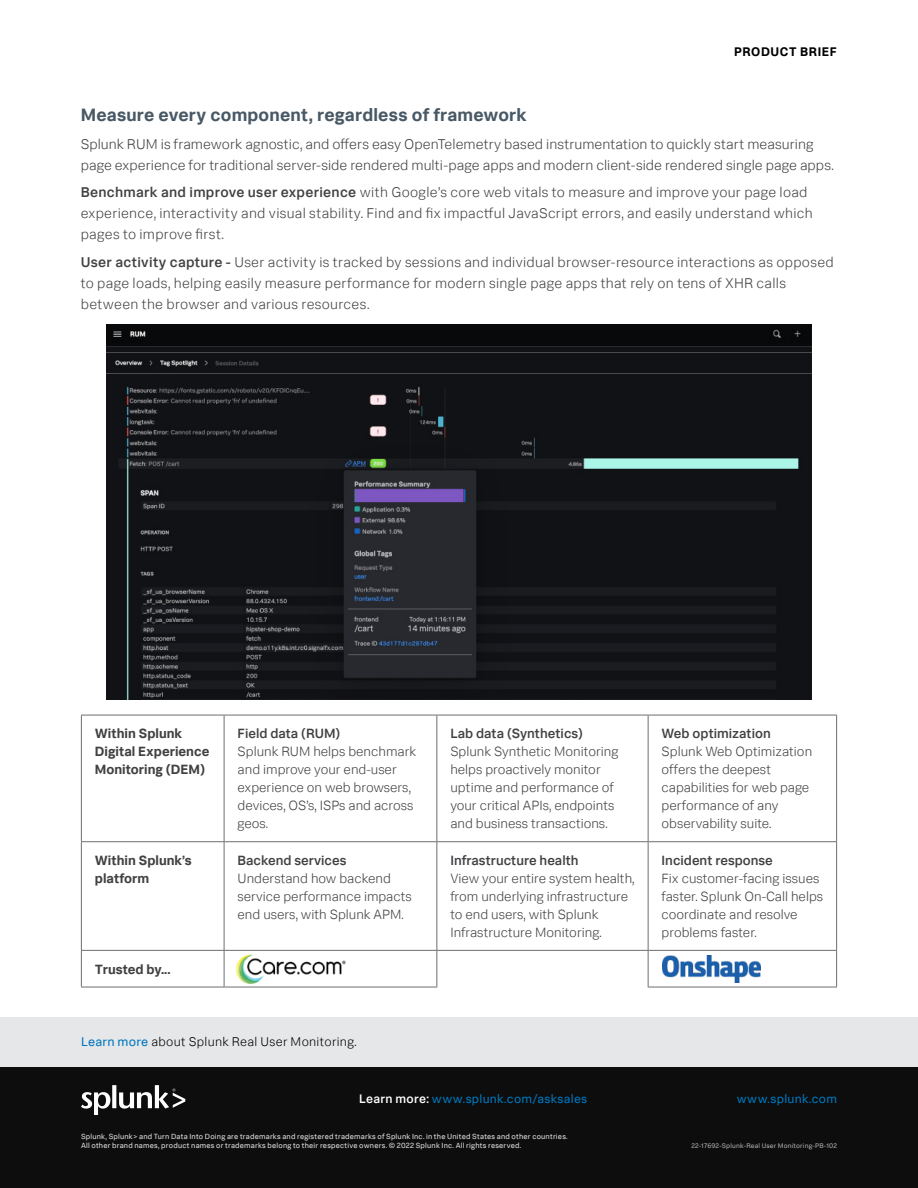
<style>
.page{position:relative;width:918px;height:1188px;background:#fff}
.page>*{position:absolute;margin:0;border:0;box-sizing:border-box;transform-origin:0 0}
.Subhead{font:700 18px "Splunk Data Sans Pro";letter-spacing:.01em;color:#485865}
.Body{font:300 14.25px/21px "Splunk Data Sans Pro";letter-spacing:.015em;color:#414042}
.t1{font:300 13.5px/18px "Splunk Data Sans";color:#414042}
.t2{font:500 13.5px "Splunk Data Sans";color:#414042}
.t3{font:700 13.5px/18px "Splunk Data Sans";color:#414042}
.CTA_text_in_grey_box{font:300 12.75px "Splunk Data Sans Pro";letter-spacing:.025em;color:#000}
.t4{font:700 12.6px "Splunk Data Sans Pro";letter-spacing:.045em;color:#000}
.t5{font:12.45px "Splunk Data Sans Pro";letter-spacing:.02em;color:#0077be}
.t6{font:7.5px/9px "Splunk Data Sans Pro";letter-spacing:.025em;color:#e2e3e4}
.t7{font:6.75px "Splunk Data Sans Pro";letter-spacing:.025em;color:#afb1b4}
.s1{font-weight:500}
.s2{font-weight:400;color:#0077be}
.s3{font-weight:500;font-size:12.3px;color:#fff}
</style>
<div class="page">
<div style="left:0;top:1066px;width:918px;height:122px;background:#0d0d0d"></div>
<svg style="left:81px;top:1085px;width:104px;height:29px"></svg>
<div style="left:0;top:1017px;width:918px;height:50px;background:#e6e7e8"></div>
<hr style="left:81px;top:715px;width:143px;height:1px;background:#6d6e71">
<hr style="left:81px;top:715px;width:1px;height:126px;background:#6d6e71">
<hr style="left:224px;top:715px;width:213px;height:1px;background:#6d6e71">
<hr style="left:224px;top:715px;width:1px;height:126px;background:#6d6e71">
<hr style="left:437px;top:715px;width:211px;height:1px;background:#6d6e71">
<hr style="left:436px;top:715px;width:1px;height:126px;background:#6d6e71">
<hr style="left:648px;top:715px;width:189px;height:1px;background:#6d6e71">
<hr style="left:648px;top:715px;width:1px;height:126px;background:#6d6e71">
<hr style="left:836px;top:715px;width:1px;height:126px;background:#6d6e71">
<hr style="left:81px;top:841px;width:143px;height:1px;background:#6d6e71">
<hr style="left:81px;top:842px;width:1px;height:108px;background:#6d6e71">
<hr style="left:224px;top:841px;width:213px;height:1px;background:#6d6e71">
<hr style="left:224px;top:842px;width:1px;height:108px;background:#6d6e71">
<hr style="left:437px;top:841px;width:211px;height:1px;background:#6d6e71">
<hr style="left:436px;top:842px;width:1px;height:108px;background:#6d6e71">
<hr style="left:648px;top:841px;width:189px;height:1px;background:#6d6e71">
<hr style="left:648px;top:842px;width:1px;height:108px;background:#6d6e71">
<hr style="left:836px;top:842px;width:1px;height:108px;background:#6d6e71">
<hr style="left:81px;top:950px;width:143px;height:1px;background:#6d6e71">
<hr style="left:81px;top:951px;width:1px;height:36px;background:#6d6e71">
<hr style="left:224px;top:950px;width:213px;height:1px;background:#6d6e71">
<hr style="left:224px;top:951px;width:1px;height:36px;background:#6d6e71">
<hr style="left:437px;top:950px;width:211px;height:1px;background:#6d6e71">
<hr style="left:436px;top:951px;width:1px;height:36px;background:#6d6e71">
<hr style="left:648px;top:950px;width:189px;height:1px;background:#6d6e71">
<hr style="left:648px;top:951px;width:1px;height:36px;background:#6d6e71">
<hr style="left:836px;top:951px;width:1px;height:36px;background:#6d6e71">
<hr style="left:81px;top:987px;width:143px;height:1px;background:#6d6e71">
<hr style="left:224px;top:987px;width:213px;height:1px;background:#6d6e71">
<hr style="left:648px;top:987px;width:189px;height:1px;background:#6d6e71">
<img style="left:106px;top:325px;width:706px;height:375px">
<img style="left:236px;top:954px;width:110px;height:30px">
<img style="left:662px;top:955px;width:99px;height:28px">
<p class="t4" style="left:734px;top:44px;width:104px">PRODUCT BRIEF</p>
<p class="Subhead" style="left:81px;top:104px;width:448px">Measure every component, regardless of framework</p>
<p class="Body" style="left:81px;top:133px;width:755px">Splunk RUM is framework agnostic, and offers easy OpenTelemetry based instrumentation to quickly start measuring page experience for traditional server-side rendered multi-page apps and modern client-side rendered single page apps.</p>
<p class="Body" style="left:81px;top:182px;width:734px"><span class="s1">Benchmark and improve user experience</span> with Google’s core web vitals to measure and improve your page load experience, interactivity and visual stability. Find and fix impactful JavaScript errors, and easily understand which pages to improve first.</p>
<p class="Body" style="left:81px;top:252px;width:755px"><span class="s1">User activity capture -</span> User activity is tracked by sessions and individual browser-resource interactions as opposed to page loads, helping easily measure performance for modern single page apps that rely on tens of XHR calls between the browser and various resources.</p>
<p class="t3" style="left:95px;top:724px;width:116px">Within Splunk<br>Digital Experience<br>Monitoring (DEM)</p>
<p class="t2" style="left:238px;top:725px;width:104px">Field data (RUM)</p>
<p class="t1" style="left:238px;top:742px;width:180px">Splunk RUM helps benchmark and improve your end-user experience on web browsers, devices, OS’s, ISPs and across geos.</p>
<p class="t3" style="left:95px;top:851px;width:98px">Within Splunk’s platform</p>
<p class="t2" style="left:238px;top:852px;width:110px">Backend services</p>
<p class="t1" style="left:238px;top:869px;width:176px">Understand how backend service performance impacts end users, with Splunk APM.</p>
<p class="t3" style="left:95px;top:960px;width:77px">Trusted by...</p>
<p class="CTA_text_in_grey_box" style="left:81px;top:1034px;width:277px"><span class="s2">Learn more</span> about Splunk Real User Monitoring.</p>
<p class="t2" style="left:450px;top:725px;width:134px">Lab data (Synthetics)</p>
<p class="t1" style="left:450px;top:742px;width:170px">Splunk Synthetic Monitoring helps proactively monitor uptime and performance of your critical APIs, endpoints and business transactions.</p>
<p class="t2" style="left:450px;top:852px;width:130px">Infrastructure health</p>
<p class="t1" style="left:450px;top:869px;width:186px">View your entire system health, from underlying infrastructure to end users, with Splunk<br>Infrastructure Monitoring.</p>
<p class="t2" style="left:662px;top:725px;width:111px">Web optimization</p>
<p class="t1" style="left:662px;top:742px;width:152px">Splunk Web Optimization offers the deepest capabilities for web page performance of any observability suite.</p>
<p class="t2" style="left:662px;top:852px;width:113px">Incident response</p>
<p class="t1" style="left:662px;top:869px;width:163px">Fix customer-facing issues faster. Splunk On-Call helps coordinate and resolve problems faster.</p>
<p class="t5" style="left:359px;top:1091px;width:230px"><span class="s3">Learn more:</span> www.splunk.com/asksales</p>
<p class="t5" style="left:737px;top:1091px;width:102px">www.splunk.com</p>
<p class="t6" style="left:81px;top:1131px;width:488px">Splunk, Splunk&gt; and Turn Data Into Doing are trademarks and registered trademarks of Splunk Inc. in the United States and other countries.<br>All other brand names, product names or trademarks belong to their respective owners. © 2022 Splunk Inc. All rights reserved.</p>
<p class="t7" style="left:691px;top:1141px;width:147px">22-17692-Splunk-Real User Monitoring-PB-102</p>
</div>
